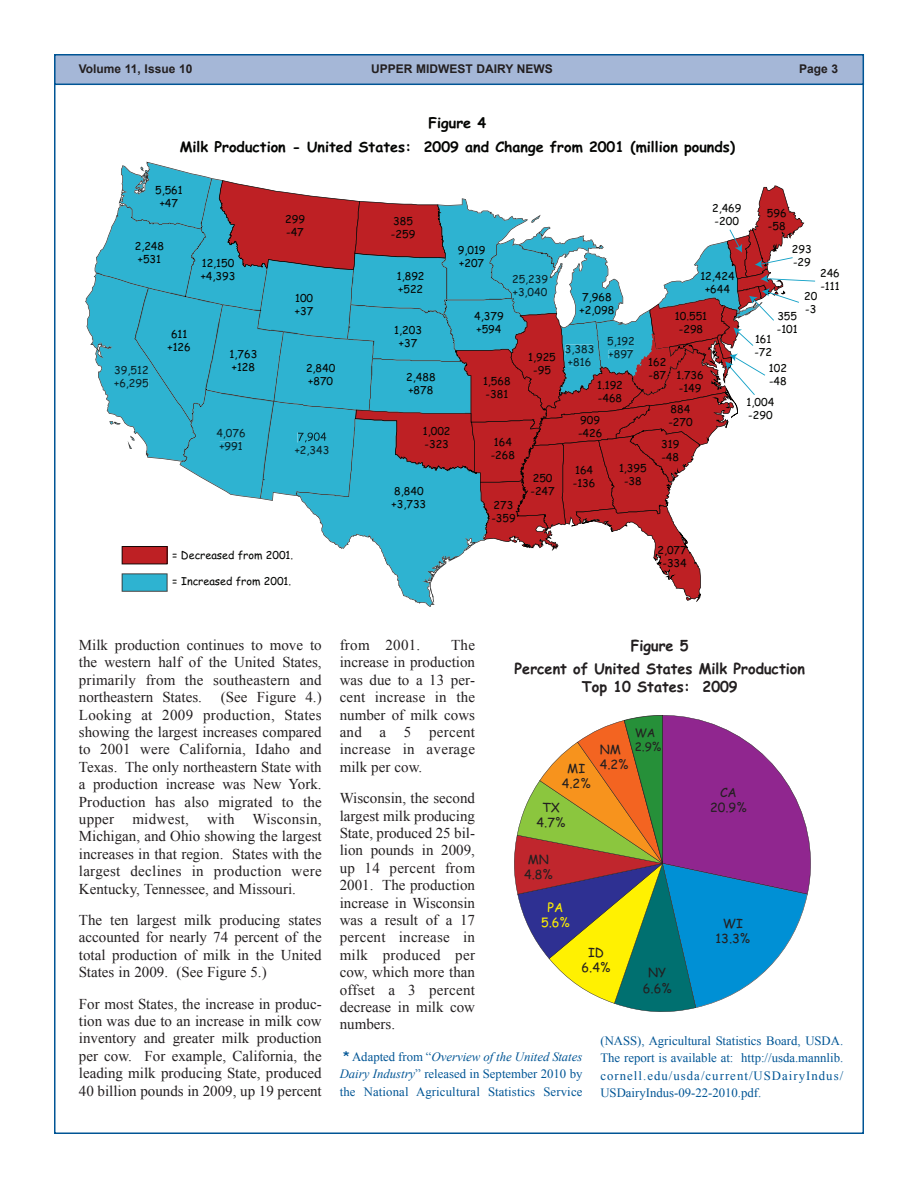
<style>
.page{position:relative;width:918px;height:1188px;background:#fff}
.page>*{position:absolute;margin:0;border:0;box-sizing:border-box;transform-origin:0 0}
.t1{font:15px/17.4px "Times New Roman";color:#231f20;text-align:justify}
.t2{font:15px "Times New Roman";letter-spacing:.02em;color:#231f20}
.t3{font:700 14.85px/23.4px "Comic Sans MS";color:#231f20;text-align:center}
.t4{font:700 14.4px/23.7px "Comic Sans MS";color:#040503;text-align:center}
.t5{font:12.75px/17.4px "Times New Roman";letter-spacing:.01em;color:#005595;text-align:justify}
.t6{font:12.6px/15.1px "Comic Sans MS";color:#231f20;text-align:center}
.t7{font:12.6px/15.1px "Comic Sans MS";color:#fff101;text-align:center}
.t8{font:700 12px "Arial";color:#231f20}
.t9{font:11.7px/14.1px "Comic Sans MS";color:#231f20}
.t10{font:10.8px/12.9px "Comic Sans MS";color:#040503}
.t11{font:10.8px/12.9px "Comic Sans MS";color:#0a2228}
.s1{font-family:"Comic Sans MS"}
.s2{font-style:italic}
.s3{font-size:12.6px}
</style>
<div class="page">
<div style="left:55px;top:55px;width:808px;height:29px;background:#a5b7d7"></div>
<div style="left:54px;top:54px;width:810px;height:31px;border:2px solid #005595"></div>
<svg style="left:85px;top:161px;width:730px;height:446px"></svg>
<svg style="left:514px;top:715px;width:297px;height:297px"></svg>
<p class="t8" style="left:79px;top:62px;width:115px">Volume 11, Issue 10</p>
<p class="t8" style="left:371px;top:62px;width:183px">UPPER MIDWEST DAIRY NEWS</p>
<p class="t8" style="left:799px;top:62px;width:41px">Page 3</p>
<p class="t4" style="left:180px;top:113px;width:557px">Figure 4<br>Milk Production - United States: 2009 and Change from 2001 (million pounds)</p>
<p class="t10" style="left:155px;top:184px;width:29px;text-align:center">5,561 +47</p>
<p class="t10" style="left:285px;top:213px;width:21px">299 -47</p>
<p class="t10" style="left:391px;top:215px;width:26px">385 -259</p>
<p class="t10" style="left:458px;top:244px;width:29px">9,019 +207</p>
<p class="t11" style="left:513px;top:273px;width:37px;text-indent:6px">5,239 +3,0</p>
<p class="t10" style="left:712px;top:202px;width:31px">2,469 -200</p>
<p class="t10" style="left:767px;top:207px;width:21px">596 -58</p>
<p class="t10" style="left:135px;top:240px;width:31px">2,248 +531</p>
<p class="t10" style="left:792px;top:243px;width:21px">293 -29</p>
<p class="t10" style="left:201px;top:257px;width:36px">12,150 +4,393</p>
<p class="t10" style="left:820px;top:267px;width:21px">246 -111</p>
<p class="t10" style="left:700px;top:270px;width:36px;text-align:center">12,424 +644</p>
<p class="t10" style="left:397px;top:270px;width:29px">1,892 +522</p>
<p class="t10" style="left:804px;top:290px;width:15px">20 -3</p>
<p class="t10" style="left:580px;top:291px;width:36px">7,968 +2,098</p>
<p class="t10" style="left:295px;top:292px;width:20px">100 +37</p>
<p class="t10" style="left:474px;top:310px;width:31px">4,379 +594</p>
<p class="t10" style="left:675px;top:310px;width:34px;text-align:center">10.551 -298</p>
<p class="t10" style="left:777px;top:310px;width:22px">355 -101</p>
<p class="t10" style="left:394px;top:323px;width:29px;text-align:center">1,203 +37</p>
<p class="t10" style="left:168px;top:328px;width:25px;text-align:center">611 +126</p>
<p class="t10" style="left:754px;top:333px;width:19px">161 -72</p>
<p class="t10" style="left:769px;top:362px;width:20px">102 -48</p>
<p class="t10" style="left:747px;top:396px;width:29px">1,004 -290</p>
<p class="t11" style="left:565px;top:343px;width:31px;text-align:right">3,383<br>16</p>
<p class="t11" style="left:609px;top:335px;width:28px;text-align:right">92 +897</p>
<p class="t10" style="left:230px;top:348px;width:29px">1,763 +128</p>
<p class="t10" style="left:528px;top:350px;width:29px;text-align:center">1,925 -95</p>
<p class="t10" style="left:648px;top:356px;width:20px">162 -87</p>
<p class="t10" style="left:306px;top:362px;width:31px">2,840 +870</p>
<p class="t11" style="left:114px;top:364px;width:36px;text-align:center">39,512<br>6,295</p>
<p class="t10" style="left:676px;top:369px;width:29px">1.736 -149</p>
<p class="t10" style="left:406px;top:371px;width:31px">2,488 +878</p>
<p class="t10" style="left:483px;top:374px;width:29px">1,568 -381</p>
<p class="t10" style="left:597px;top:379px;width:27px">1.192 -468</p>
<p class="t10" style="left:578px;top:413px;width:26px">909 -426</p>
<p class="t10" style="left:668px;top:403px;width:26px">884 -270</p>
<p class="t10" style="left:423px;top:425px;width:29px">1,002 -323</p>
<p class="t11" style="left:219px;top:427px;width:28px;text-indent:4px">,076 +99</p>
<p class="t10" style="left:491px;top:436px;width:26px">164 -268</p>
<p class="t10" style="left:661px;top:438px;width:20px">319 -48</p>
<p class="t11" style="left:295px;top:443px;width:36px">+2 343</p>
<p class="t10" style="left:172px;top:548px;width:123px">= Decreased from 2001.</p>
<p class="t10" style="left:172px;top:575px;width:120px">= Increased from 2001.</p>
<p class="t10" style="left:392px;top:485px;width:36px">8,840 +3,733</p>
<p class="t10" style="left:491px;top:499px;width:26px">273 -359</p>
<p class="t10" style="left:531px;top:472px;width:26px">250 -247</p>
<p class="t10" style="left:573px;top:464px;width:24px">164 -136</p>
<p class="t10" style="left:619px;top:462px;width:29px;text-align:center">1,395 -38</p>
<p class="t10" style="left:657px;top:544px;width:31px;text-align:center">2,077 -334</p>
<p class="t1" style="left:79px;top:636px;width:244px">Milk production continues to move to the western half of the United States, primarily from the southeastern and northeastern States.</p>
<p class="t1" style="left:79px;top:688px;width:244px;text-indent:142px">(See Figure 4.)<br>Looking at 2009 production, States showing the largest increases compared to 2001 were California, Idaho and Texas. The only northeastern State with a production increase was New York.<br>Production has also migrated to the upper midwest, with Wisconsin, Michigan, and Ohio showing the largest increases in that region. States with the largest declines in production were Kentucky, Tennessee, and Missouri.</p>
<p class="t1" style="left:79px;top:911px;width:244px">The ten largest milk producing states accounted for nearly 74 percent of the total production of milk in the United States in 2009. (See Figure 5.)</p>
<p class="t1" style="left:79px;top:995px;width:244px">For most States, the increase in produc&shy;tion was due to an increase in milk cow inventory and greater milk production per cow. For example, California, the leading milk producing State, produced 40 billion pounds in 2009, up 19 percent</p>
<p class="t3" style="left:515px;top:636px;width:292px">Figure 5<br>Percent of United States Milk Production</p>
<p class="t3" style="left:582px;top:677px;width:157px">Top 10 States: 2009</p>
<p class="t1" style="left:340px;top:636px;width:137px;text-indent:111px">The increase in production was due to a 13 per&shy;cent increase in the number of milk cows and a 5 percent increase in average milk per cow.</p>
<p class="t1" style="left:340px;top:789px;width:137px">Wisconsin, the second largest milk producing State, produced 25 bil&shy;lion pounds in 2009, up 14 percent from 2001. The production increase in Wisconsin was a result of a 17 percent increase in milk produced per cow, which more than offset a 3 percent decrease in milk cow numbers.</p>
<p class="t5" style="left:340px;top:1048px;width:244px"><span class="s1">*</span> Adapted from “<span class="s2">Overview of the United States Dairy Industry</span>” released in September 2010 by the National Agricultural Statistics Service</p>
<p class="t2" style="left:340px;top:637px;width:82px">from 2001.</p>
<p class="t9" style="left:600px;top:726px;width:63px;text-indent:35px">WA<br><span class="s3">NM</span> 2.9%</p>
<p class="t6" style="left:562px;top:755px;width:68px;line-height:19.2px;text-align:left;text-indent:5px">MI 4.2%<br>4.2%</p>
<p class="t6" style="left:537px;top:800px;width:30px">TX<br>4.7%</p>
<p class="t6" style="left:524px;top:852px;width:30px">MN<br>4.8%</p>
<p class="t7" style="left:541px;top:900px;width:30px">PA<br>5.6%</p>
<p class="t6" style="left:582px;top:945px;width:30px">ID<br>6.4%</p>
<p class="t6" style="left:710px;top:785px;width:38px">CA<br>20.9%</p>
<p class="t6" style="left:716px;top:916px;width:36px">WI<br>13.3%</p>
<p class="t6" style="left:643px;top:965px;width:30px">NY<br>6.6%</p>
<p class="t5" style="left:600px;top:1032px;width:244px">(NASS), Agricultural Statistics Board, USDA.<br>The report is available at: http://usda.mannlib. cornell.edu/usda/current/USDairyIndus/ USDairyIndus-09-22-2010.pdf.</p>
</div>
